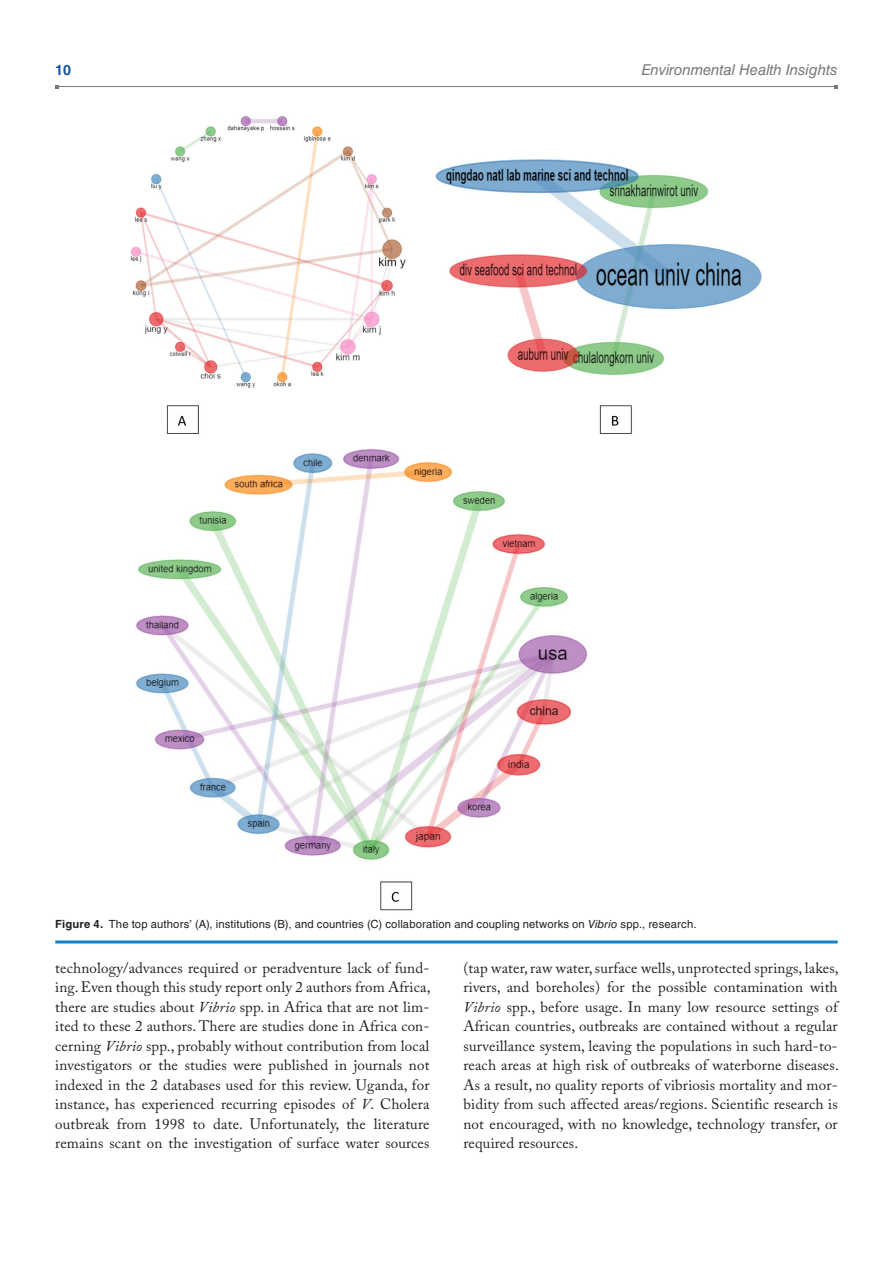
<style>
.page{position:relative;width:893px;height:1263px;background:#fff}
.page>*{position:absolute;margin:0;border:0;box-sizing:border-box;transform-origin:0 0}
.t1{font:15px/19.5px "Adobe Caslon Pro";letter-spacing:.01em;color:#231f20;text-align:justify}
.t2{font:italic 15px "Helvetica LT Std";letter-spacing:-.005em;color:#76787b}
.t3{font:700 14.25px "Helvetica LT Std";color:#1055a4}
.t4{font:11.25px "Helvetica LT Std";letter-spacing:.015em;color:#231f20}
.s1{font-weight:700}
.s2{font-style:italic}
</style>
<div class="page">
<hr style="left:57px;top:86px;width:779px;height:1px;background:#76787b">
<hr style="left:55px;top:940px;width:783px;height:3px;background:#1582c5">
<img style="left:130px;top:116px;width:632px;height:795px">
<p class="t3" style="left:55px;top:61px;width:17px">10</p>
<p class="t2" style="left:641px;top:61px;width:198px">Environmental Health Insights</p>
<p class="t4" style="left:55px;top:917px;width:643px"><span class="s1">Figure 4.</span> The top authors’ (A), institutions (B), and countries (C) collaboration and coupling networks on <span class="s2">Vibrio</span> spp., research.</p>
<p class="t1" style="left:55px;top:958px;width:377px">technology/advances required or peradventure lack of fund&shy;ing. Even though this study report only 2 authors from Africa, there are studies about <span class="s2">Vibrio</span> spp. in Africa that are not lim&shy;ited to these 2 authors. There are studies done in Africa con&shy;cerning <span class="s2">Vibrio</span> spp., probably without contribution from local investigators or the studies were published in journals not indexed in the 2 databases used for this review. Uganda, for instance, has experienced recurring episodes of <span class="s2">V</span>. Cholera outbreak from 1998 to date. Unfortunately, the literature remains scant on the investigation of surface water sources</p>
<p class="t1" style="left:463px;top:958px;width:377px">(tap water, raw water, surface wells, unprotected springs, lakes, rivers, and boreholes) for the possible contamination with <span class="s2">Vibrio</span> spp., before usage. In many low resource settings of African countries, outbreaks are contained without a regular surveillance system, leaving the populations in such hard-to&shy;reach areas at high risk of outbreaks of waterborne diseases.<br>As a result, no quality reports of vibriosis mortality and mor&shy;bidity from such affected areas/regions. Scientific research is not encouraged, with no knowledge, technology transfer, or required resources.</p>
</div>
